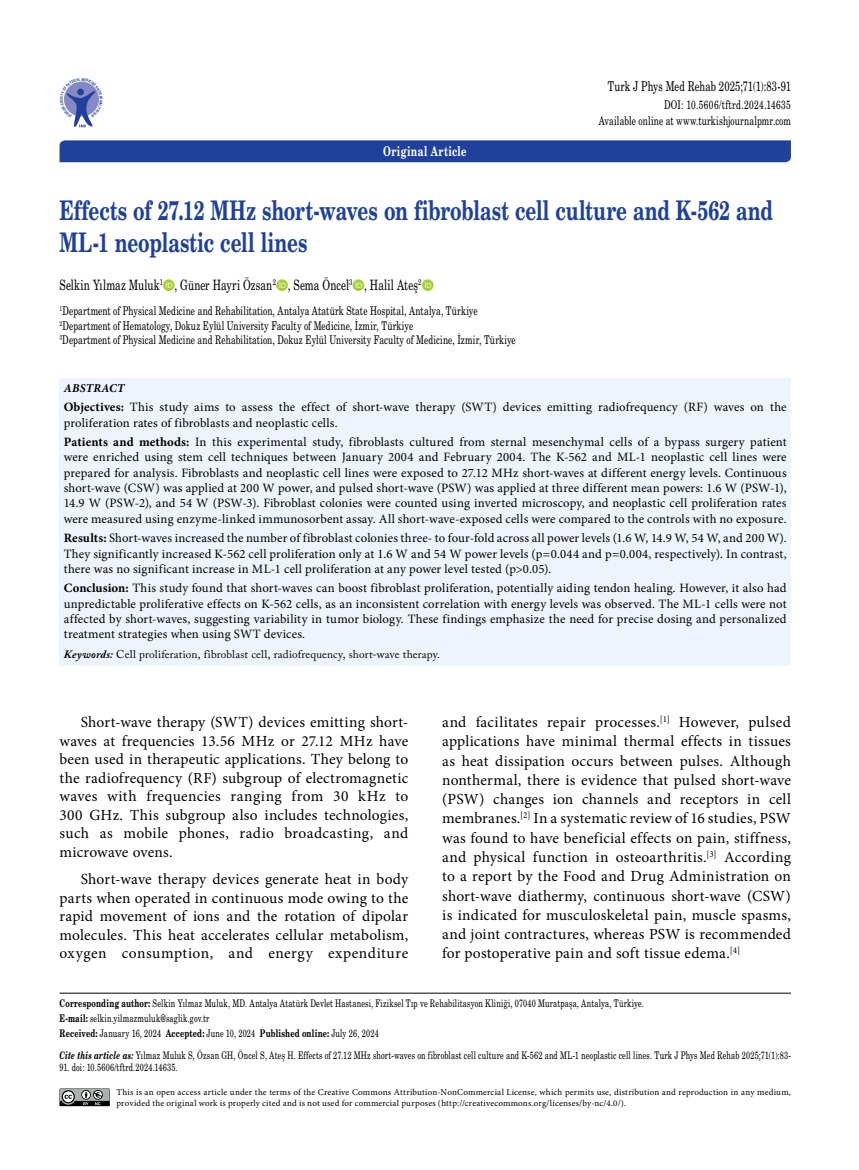
<style>
.page{position:relative;width:859px;height:1170px;background:#fff}
.page>*{position:absolute;margin:0;border:0;box-sizing:border-box;transform-origin:0 0}
.t1{font:27px/32.4px "Madison Bold Tr";letter-spacing:-.005em;color:#20419b}
.t2{font:15.45px/19.2px "Minion Pro";letter-spacing:.02em;color:#000;text-align:justify}
.t3{font:14.25px "Madison Tr";letter-spacing:.01em;color:#000}
.t4{font:13.5px "Madison Tr";letter-spacing:.005em;color:#000}
.t5{font:13.5px "Madison Bold Tr";letter-spacing:.03em;color:#fff}
.t6{font:12.75px/15.3px "Minion Pro";letter-spacing:.01em;color:#000;text-align:justify}
.t7{font:12px/14.4px "Madison Tr";letter-spacing:.01em;color:#000;text-align:right}
.t8{font:italic 700 12px "Minion Pro";letter-spacing:.015em;color:#000}
.t9{font:11.25px "Adobe Caslon Pro";letter-spacing:.015em;color:#000}
.t10{font:10.5px/15.1px "Madison Tr";letter-spacing:.02em;color:#000}
.t11{font:9px/10.8px "Minion Pro";letter-spacing:.02em;color:#000}
.t12{font:3.6px "Helvetica Cond Bold Tr";color:#20419b}
.s1{font-weight:700}
.s2{font-weight:700;font-style:italic}
.s3{font-family:"Madison Bold Tr"}
.s4{font-family:"Madison Bold Italic Tr"}
</style>
<div class="page">
<div style="left:60px;top:140px;width:731px;height:22px;background:#20419b"></div>
<div style="left:60px;top:378px;width:731px;height:287px;background:#eef4fb"></div>
<hr style="left:60px;top:992px;width:731px;height:1px;background:#000">
<svg style="left:60px;top:1088px;width:50px;height:18px"></svg>
<svg style="left:64px;top:81px;width:35px;height:47px"></svg>
<p class="t12" style="left:59px;top:100px;width:4px;rotate:-90deg">C</p>
<p class="t5" style="left:383px;top:143px;width:85px">Original Article</p>
<p class="t4" style="left:608px;top:78px;width:185px">Turk J Phys Med Rehab 2025;71(1):83-91</p>
<p class="t7" style="left:599px;top:97px;width:194px;line-height:15.6px">DOI: 10.5606/tftrd.2024.14635<br>Available online at www.turkishjournalpmr.com</p>
<h1 class="t1" style="left:60px;top:193px;width:715px">Effects of 27.12 MHz short-waves on fibroblast cell culture and K-562 and<br>ML-1 neoplastic cell lines</h1>
<p class="t3" style="left:60px;top:276px;width:363px">Selkin Yılmaz Muluk<sup>1</sup> , Güner Hayri Özsan<sup>2</sup> , Sema Öncel<sup>3</sup> , Halil Ateş<sup>2</sup></p>
<p class="t7" style="left:60px;top:303px;width:458px;text-align:left"><sup>1</sup>Department of Physical Medicine and Rehabilitation, Antalya Atatürk State Hospital, Antalya, Türkiye<br><sup>2</sup>Department of Hematology, Dokuz Eylül University Faculty of Medicine, İzmir, Türkiye<br><sup>3</sup>Department of Physical Medicine and Rehabilitation, Dokuz Eylül University Faculty of Medicine, İzmir, Türkiye</p>
<p class="t8" style="left:64px;top:379px;width:63px">ABSTRACT</p>
<p class="t6" style="left:64px;top:399px;width:724px"><span class="s1">Objectives:</span> This study aims to assess the effect of short-wave therapy (SWT) devices emitting radiofrequency (RF) waves on the proliferation rates of fibroblasts and neoplastic cells.</p>
<p class="t6" style="left:64px;top:434px;width:724px"><span class="s1">Patients and methods:</span> In this experimental study, fibroblasts cultured from sternal mesenchymal cells of a bypass surgery patient were enriched using stem cell techniques between January 2004 and February 2004. The K-562 and ML-1 neoplastic cell lines were prepared for analysis. Fibroblasts and neoplastic cell lines were exposed to 27.12 MHz short-waves at different energy levels. Continuous short-wave (CSW) was applied at 200 W power, and pulsed short-wave (PSW) was applied at three different mean powers: 1.6 W (PSW-1), 14.9 W (PSW-2), and 54 W (PSW-3). Fibroblast colonies were counted using inverted microscopy, and neoplastic cell proliferation rates were measured using enzyme-linked immunosorbent assay. All short-wave-exposed cells were compared to the controls with no exposure.</p>
<p class="t6" style="left:64px;top:530px;width:724px"><span class="s1">Results:</span> Short-waves increased the number of fibroblast colonies three- to four-fold across all power levels (1.6 W, 14.9 W, 54 W, and 200 W).<br>They significantly increased K-562 cell proliferation only at 1.6 W and 54 W power levels (p=0.044 and p=0.004, respectively). In contrast, there was no significant increase in ML-1 cell proliferation at any power level tested (p&gt;0.05).</p>
<p class="t6" style="left:64px;top:580px;width:724px"><span class="s1">Conclusion:</span> This study found that short-waves can boost fibroblast proliferation, potentially aiding tendon healing. However, it also had unpredictable proliferative effects on K-562 cells, as an inconsistent correlation with energy levels was observed. The ML-1 cells were not affected by short-waves, suggesting variability in tumor biology. These findings emphasize the need for precise dosing and personalized treatment strategies when using SWT devices.</p>
<p class="t9" style="left:64px;top:648px;width:378px"><span class="s2">Keywords:</span> Cell proliferation, fibroblast cell, radiofrequency, short-wave therapy.</p>
<p class="t2" style="left:442px;top:712px;width:350px">and facilitates repair processes.<sup>[1]</sup> However, pulsed applications have minimal thermal effects in tissues as heat dissipation occurs between pulses. Although nonthermal, there is evidence that pulsed short-wave (PSW) changes ion channels and receptors in cell membranes.<sup>[2]</sup> In a systematic review of 16 studies, PSW was found to have beneficial effects on pain, stiffness, and physical function in osteoarthritis.<sup>[3]</sup> According to a report by the Food and Drug Administration on short-wave diathermy, continuous short-wave (CSW) is indicated for musculoskeletal pain, muscle spasms, and joint contractures, whereas PSW is recommended for postoperative pain and soft tissue edema.<sup>[4]</sup></p>
<p class="t10" style="left:60px;top:995px;width:586px"><span class="s3">Corresponding author:</span> Selkin Yılmaz Muluk, MD. Antalya Atatürk Devlet Hastanesi, Fiziksel Tıp ve Rehabilitasyon Kliniği, 07040 Muratpaşa, Antalya, Türkiye.<br><span class="s3">E-mail:</span> selkin.yilmazmuluk@saglik.gov.tr<br><span class="s3">Received:</span> January 16, 2024 <span class="s3">Accepted:</span> June 10, 2024 <span class="s3">Published online:</span> July 26, 2024</p>
<p class="t10" style="left:60px;top:1046px;width:733px"><span class="s4">Cite this article as:</span> Yılmaz Muluk S, Özsan GH, Öncel S, Ateş H. Effects of 27.12 MHz short-waves on fibroblast cell culture and K-562 and ML-1 neoplastic cell lines. Turk J Phys Med Rehab 2025;71(1):83-</p>
<p class="t10" style="left:60px;top:1059px;width:120px">91. doi: 10.5606/tftrd.2024.14635.</p>
<p class="t11" style="left:117px;top:1086px;width:676px">This is an open access article under the terms of the Creative Commons Attribution-NonCommercial License, which permits use, distribution and reproduction in any medium, provided the original work is properly cited and is not used for commercial purposes (http://creativecommons.org/licenses/by-nc/4.0/).</p>
<p class="t2" style="left:60px;top:712px;width:350px;line-height:18.6px;text-indent:21px">Short-wave therapy (SWT) devices emitting short&shy;waves at frequencies 13.56 MHz or 27.12 MHz have been used in therapeutic applications. They belong to the radiofrequency (RF) subgroup of electromagnetic waves with frequencies ranging from 30 kHz to 300 GHz. This subgroup also includes technologies, such as mobile phones, radio broadcasting, and microwave ovens.</p>
<p class="t2" style="left:60px;top:869px;width:350px;line-height:18.6px;text-indent:21px">Short-wave therapy devices generate heat in body parts when operated in continuous mode owing to the rapid movement of ions and the rotation of dipolar molecules. This heat accelerates cellular metabolism, oxygen consumption, and energy expenditure</p>
</div>
